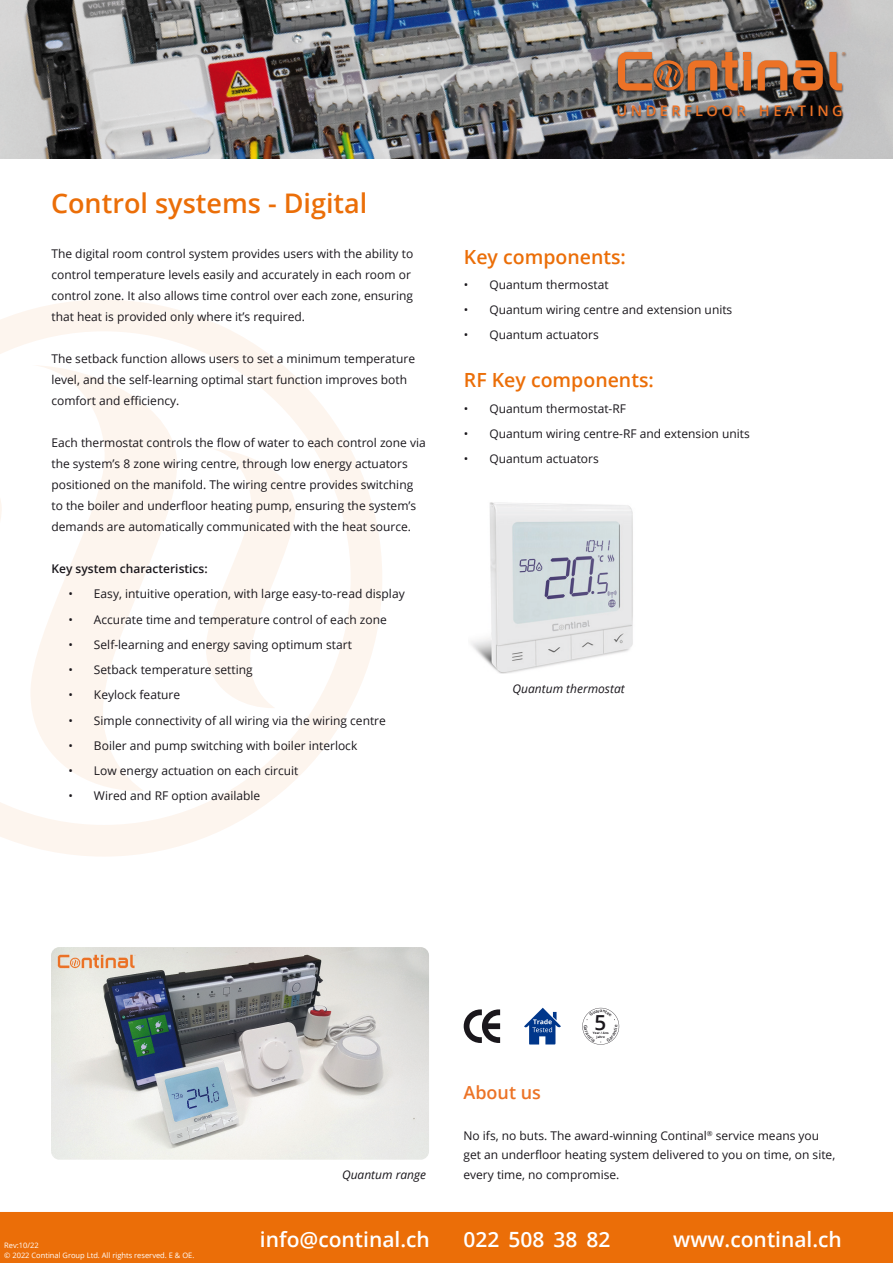
<style>
.page{position:relative;width:893px;height:1263px;background:#fff}
.page>*{position:absolute;margin:0;border:0;box-sizing:border-box;transform-origin:0 0}
.t1{font:600 27px "Open Sans";color:#eb6e08}
.t2{font:600 21px "Open Sans";color:#fff}
.t3{font:600 20.7px "Open Sans";color:#1a171c}
.t4{font:600 19.5px "Open Sans";color:#eb6e08}
.t5{font:600 18px "Open Sans";color:#ec7326}
.t6{font:600 14.55px "Open Sans";letter-spacing:.235em;color:#ec7226}
.t7{font:12px/21px "Open Sans";color:#1a171c}
.list{font:italic 12px "Open Sans";color:#1a171c}
.t8{font:600 12px "Open Sans";color:#1a171c}
.t9{font:7.5px/10.5px "Open Sans";color:#fff}
.t10{font:700 3.15px "Open Sans";color:#1a171c}
</style>
<div class="page">
<svg style="left:0;top:300px;width:382px;height:557px"></svg>
<svg style="left:30px;top:365px;width:147px;height:426px"></svg>
<svg style="left:0;top:448px;width:2px;height:260px"></svg>
<svg style="left:206px;top:448px;width:89px;height:260px"></svg>
<div style="left:0;top:1212px;width:893px;height:51px;background:#eb6e08"></div>
<img style="left:0;top:0;width:893px;height:159px">
<svg style="left:464px;top:1009px;width:36px;height:34px"></svg>
<svg style="left:524px;top:1008px;width:37px;height:36px"></svg>
<img style="left:51px;top:947px;width:378px;height:213px">
<img style="left:471px;top:502px;width:162px;height:172px">
<div style="left:616px;top:51px;width:231px;height:68px;background:#1a171c;opacity:.75"></div>
<svg style="left:758px;top:60px;width:29px;height:31px"></svg>
<svg style="left:793px;top:60px;width:30px;height:31px"></svg>
<div style="left:744px;top:60px;width:7px;height:31px;background:#ec7226"></div>
<div style="left:744px;top:52px;width:7px;height:7px;background:#ec7226"></div>
<svg style="left:618px;top:52px;width:120px;height:39px;background:#9f6e4f"></svg>
<svg style="left:829px;top:52px;width:16px;height:39px"></svg>
<svg style="left:582px;top:1008px;width:37px;height:37px"></svg>
<p class="t1" style="left:51px;top:185px;width:318px">Control systems - Digital</p>
<p class="t7" style="left:51px;top:243px;width:363px">The digital room control system provides users with the ability to control temperature levels easily and accurately in each room or control zone. It also allows time control over each zone, ensuring that heat is provided only where it’s required.</p>
<p class="t7" style="left:51px;top:348px;width:365px">The setback function allows users to set a minimum temperature level, and the self-learning optimal start function improves both comfort and efficiency.</p>
<p class="t7" style="left:51px;top:432px;width:376px">Each thermostat controls the flow of water to each control zone via the system’s 8 zone wiring centre, through low energy actuators positioned on the manifold. The wiring centre provides switching to the boiler and underfloor heating pump, ensuring the system’s demands are automatically communicated with the heat source.</p>
<p class="t8" style="left:51px;top:560px;width:158px">Key system characteristics:</p>
<p class="t7" style="left:68px;top:583px;width:338px">• Easy, intuitive operation, with large easy-to-read display</p>
<p class="t7" style="left:68px;top:608px;width:320px">• Accurate time and temperature control of each zone</p>
<p class="t7" style="left:68px;top:634px;width:285px">• Self-learning and energy saving optimum start</p>
<p class="t7" style="left:68px;top:659px;width:186px">• Setback temperature setting</p>
<p class="t7" style="left:68px;top:684px;width:113px">• Keylock feature</p>
<p class="t7" style="left:68px;top:709px;width:319px">• Simple connectivity of all wiring via the wiring centre</p>
<p class="t7" style="left:68px;top:735px;width:290px">• Boiler and pump switching with boiler interlock</p>
<p class="t7" style="left:68px;top:760px;width:231px">• Low energy actuation on each circuit</p>
<p class="t7" style="left:68px;top:785px;width:193px">• Wired and RF option available</p>
<p class="t6" style="left:617px;top:101px;width:228px">UNDERFLOOR HEATING</p>
<p class="t4" style="left:464px;top:243px;width:164px">Key components:</p>
<p class="t7" style="left:464px;top:274px;width:146px">• Quantum thermostat</p>
<p class="t7" style="left:464px;top:299px;width:270px">• Quantum wiring centre and extension units</p>
<p class="t7" style="left:464px;top:324px;width:136px">• Quantum actuators</p>
<p class="t4" style="left:464px;top:367px;width:191px">RF Key components:</p>
<p class="t7" style="left:464px;top:397px;width:164px">• Quantum thermostat-RF</p>
<p class="t7" style="left:464px;top:423px;width:287px">• Quantum wiring centre-RF and extension units</p>
<p class="t7" style="left:464px;top:448px;width:136px">• Quantum actuators</p>
<p class="list" style="left:513px;top:680px;width:114px">Quantum thermostat</p>
<p class="list" style="left:342px;top:1166px;width:86px">Quantum range</p>
<p class="t3" style="left:595px;top:1008px;width:13px">5</p>
<p class="t10" style="left:597px;top:1034px;width:10px">Jahre</p>
<p class="t10" style="left:593px;top:1031px;width:17px">Year / Ans</p>
<h3 class="t5" style="left:463px;top:1080px;width:79px">About us</h3>
<p class="t7" style="left:463px;top:1125px;width:373px;line-height:19.5px">No ifs, no buts. The award-winning Continal<sup>®</sup> service means you get an underfloor heating system delivered to you on time, on site, every time, no compromise.</p>
<p class="t9" style="left:4px;top:1240px;width:192px">Rev:10/22<br>© 2022 Continal Group Ltd. All rights reserved. E &amp; OE.</p>
<p class="t2" style="left:260px;top:1225px;width:172px">info@continal.ch</p>
<p class="t2" style="left:463px;top:1225px;width:148px">022 508 38 82</p>
<p class="t2" style="left:673px;top:1225px;width:170px">www.continal.ch</p>
</div>
